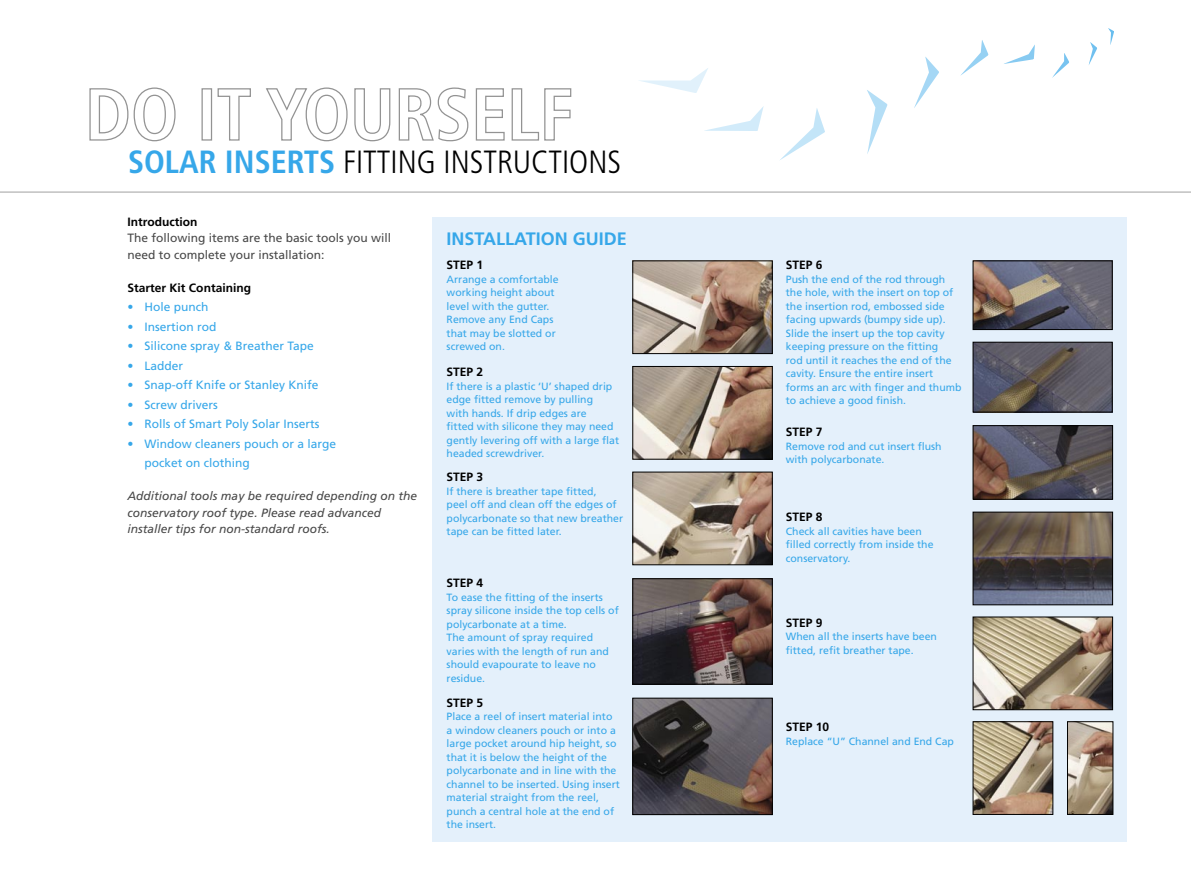
<style>
.page{position:relative;width:1191px;height:893px;background:#fff}
.page>*{position:absolute;margin:0;border:0;box-sizing:border-box;transform-origin:0 0}
.t1{font:300 condensed 32.1px "Frutiger";color:#000}
.t2{font:700 18px "Frutiger";color:#36a7e9}
.t3{font:12px/19.5px "Frutiger";color:#36a7e9}
.t4{font:italic 12px/16.5px "Frutiger";color:#484848}
.steps_body{font:700 12px "Frutiger";color:#000}
.t5{font:12px/16.5px "Frutiger";color:#484848}
.steps_body-2{font:10.5px/13.5px "Frutiger";color:#36a7e9}
.s1{font-weight:700;color:#36a7e9}
</style>
<div class="page">
<hr style="left:0;top:191px;width:1191px;height:2px;background:#c0c0c0">
<svg style="left:639px;top:68px;width:125px;height:63px"></svg>
<svg style="left:780px;top:108px;width:45px;height:52px"></svg>
<svg style="left:867px;top:90px;width:21px;height:64px"></svg>
<svg style="left:914px;top:57px;width:25px;height:51px"></svg>
<svg style="left:960px;top:40px;width:29px;height:36px"></svg>
<svg style="left:1004px;top:44px;width:31px;height:20px"></svg>
<svg style="left:1052px;top:53px;width:17px;height:25px"></svg>
<svg style="left:1088px;top:28px;width:26px;height:37px"></svg>
<div style="left:433px;top:217px;width:694px;height:624px;background:#e4f0fb"></div>
<img style="left:634px;top:368px;width:136px;height:90px">
<div style="left:632px;top:366px;width:140px;height:94px;border:1px solid #000"></div>
<img style="left:634px;top:262px;width:136px;height:90px">
<div style="left:632px;top:260px;width:140px;height:94px;border:1px solid #000"></div>
<img style="left:634px;top:474px;width:136px;height:89px">
<div style="left:632px;top:472px;width:140px;height:93px;border:1px solid #000"></div>
<img style="left:634px;top:700px;width:136px;height:113px">
<div style="left:632px;top:698px;width:140px;height:117px;border:1px solid #000"></div>
<img style="left:634px;top:580px;width:136px;height:103px">
<div style="left:632px;top:578px;width:140px;height:107px;border:1px solid #000"></div>
<img style="left:974px;top:427px;width:137px;height:71px">
<div style="left:972px;top:425px;width:141px;height:75px;border:1px solid #000"></div>
<img style="left:974px;top:344px;width:136px;height:66px">
<div style="left:972px;top:342px;width:140px;height:70px;border:1px solid #000"></div>
<img style="left:974px;top:514px;width:137px;height:89px">
<div style="left:972px;top:512px;width:141px;height:93px;border:1px solid #000"></div>
<img style="left:974px;top:619px;width:137px;height:89px">
<div style="left:972px;top:617px;width:141px;height:93px;border:1px solid #000"></div>
<img style="left:974px;top:723px;width:77px;height:90px">
<div style="left:972px;top:721px;width:81px;height:94px;border:1px solid #000"></div>
<img style="left:974px;top:262px;width:136px;height:66px">
<div style="left:972px;top:260px;width:140px;height:70px;border:1px solid #000"></div>
<img style="left:1069px;top:723px;width:42px;height:90px">
<div style="left:1067px;top:721px;width:46px;height:94px;border:1px solid #000"></div>
<svg style="left:89px;top:87px;width:87px;height:55px"></svg>
<div style="left:201px;top:88px;width:11px;height:53px;border:1px solid #939393"></div>
<svg style="left:217px;top:88px;width:34px;height:53px"></svg>
<svg style="left:266px;top:87px;width:82px;height:55px"></svg>
<svg style="left:354px;top:88px;width:37px;height:54px"></svg>
<svg style="left:398px;top:87px;width:71px;height:55px"></svg>
<svg style="left:475px;top:88px;width:30px;height:53px"></svg>
<svg style="left:511px;top:88px;width:61px;height:53px"></svg>
<p class="t1" style="left:128px;top:144px;width:494px"><span class="s1">SOLAR INSERTS</span> FITTING INSTRUCTIONS</p>
<p class="steps_body" style="left:128px;top:215px;width:71px">Introduction</p>
<p class="t5" style="left:128px;top:230px;width:265px">The following items are the basic tools you will need to complete your installation:</p>
<p class="steps_body" style="left:128px;top:281px;width:125px">Starter Kit Containing</p>
<p class="t3" style="left:128px;top:297px;width:83px">• Hole punch</p>
<p class="t3" style="left:128px;top:317px;width:91px">• Insertion rod</p>
<p class="t3" style="left:128px;top:336px;width:188px">• Silicone spray &amp; Breather Tape</p>
<p class="t3" style="left:128px;top:356px;width:57px">• Ladder</p>
<p class="t3" style="left:128px;top:375px;width:192px">• Snap-off Knife or Stanley Knife</p>
<p class="t3" style="left:128px;top:395px;width:92px">• Screw drivers</p>
<p class="t3" style="left:128px;top:414px;width:193px">• Rolls of Smart Poly Solar Inserts</p>
<p class="t3" style="left:145px;top:434px;width:193px;text-indent:-17px">• Window cleaners pouch or a large pocket on clothing</p>
<p class="t4" style="left:128px;top:488px;width:291px">Additional tools may be required depending on the</p>
<p class="t4" style="left:128px;top:505px;width:255px">conservatory roof type. Please read advanced installer tips for non-standard roofs.</p>
<p class="t2" style="left:446px;top:228px;width:182px">INSTALLATION GUIDE</p>
<p class="steps_body" style="left:446px;top:258px;width:38px">STEP 1</p>
<p class="steps_body-2" style="left:446px;top:272px;width:114px">Arrange a comfortable</p>
<p class="steps_body-2" style="left:446px;top:286px;width:109px">working height about</p>
<p class="steps_body-2" style="left:446px;top:299px;width:104px">level with the gutter.</p>
<p class="steps_body-2" style="left:446px;top:313px;width:108px">Remove any End Caps</p>
<p class="steps_body-2" style="left:446px;top:326px;width:111px">that may be slotted or</p>
<p class="steps_body-2" style="left:446px;top:340px;width:60px">screwed on.</p>
<p class="steps_body" style="left:446px;top:365px;width:38px">STEP 2</p>
<p class="steps_body-2" style="left:446px;top:379px;width:174px">If there is a plastic ‘U’ shaped drip edge fitted remove by pulling<br>with hands. If drip edges are<br>fitted with silicone they may need gently levering off with a large flat headed screwdriver.</p>
<p class="steps_body" style="left:446px;top:470px;width:38px">STEP 3</p>
<p class="steps_body-2" style="left:446px;top:484px;width:178px">If there is breather tape fitted,<br>peel off and clean off the edges of polycarbonate so that new breather tape can be fitted later.</p>
<p class="steps_body" style="left:446px;top:576px;width:38px">STEP 4</p>
<p class="steps_body-2" style="left:446px;top:590px;width:174px">To ease the fitting of the inserts spray silicone inside the top cells of polycarbonate at a time.</p>
<p class="steps_body-2" style="left:446px;top:631px;width:164px">The amount of spray required varies with the length of run and should evapourate to leave no residue.</p>
<p class="steps_body" style="left:446px;top:695px;width:38px">STEP 5</p>
<p class="steps_body-2" style="left:446px;top:710px;width:175px">Place a reel of insert material into a window cleaners pouch or into a large pocket around hip height, so that it is below the height of the polycarbonate and in line with the channel to be inserted. Using insert material straight from the reel, punch a central hole at the end of the insert.</p>
<p class="steps_body" style="left:786px;top:258px;width:38px">STEP 6</p>
<p class="steps_body-2" style="left:786px;top:272px;width:169px">Push the end of the rod through the hole, with the insert on top of the insertion rod, embossed side facing upwards (bumpy side up).</p>
<p class="steps_body-2" style="left:786px;top:326px;width:177px">Slide the insert up the top cavity keeping pressure on the fitting<br>rod until it reaches the end of the cavity. Ensure the entire insert forms an arc with finger and thumb to achieve a good finish.</p>
<p class="steps_body" style="left:786px;top:425px;width:38px">STEP 7</p>
<p class="steps_body-2" style="left:786px;top:439px;width:157px">Remove rod and cut insert flush with polycarbonate.</p>
<p class="steps_body" style="left:786px;top:510px;width:38px">STEP 8</p>
<p class="steps_body-2" style="left:786px;top:524px;width:149px">Check all cavities have been filled correctly from inside the conservatory.</p>
<p class="steps_body" style="left:786px;top:615px;width:38px">STEP 9</p>
<p class="steps_body-2" style="left:786px;top:630px;width:153px">When all the inserts have been fitted, refit breather tape.</p>
<p class="steps_body" style="left:786px;top:720px;width:45px">STEP 10</p>
<p class="steps_body-2" style="left:786px;top:734px;width:170px">Replace “U” Channel and End Cap</p>
</div>
